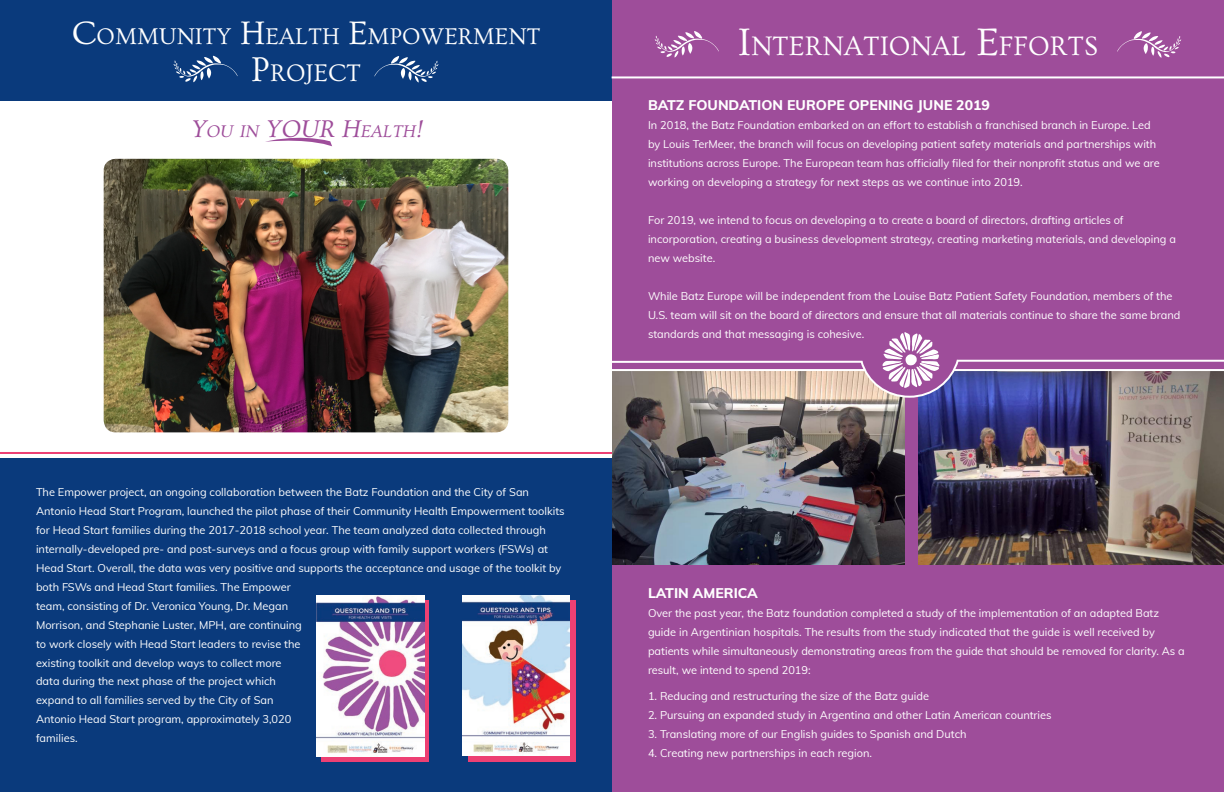
<style>
.page{position:relative;width:1224px;height:792px;background:#fff}
.page>*{position:absolute;margin:0;border:0;box-sizing:border-box;transform-origin:0 0}
.t1{font:34px "Ovo";color:#fff}
.t2{font:28px "Ovo";color:#fff}
.t3{font:25.2px "Ovo";color:#fff}
.t4{font:23.8px "Ovo";color:#fff}
.Paragraph_Style_2{font:italic 17.7px "Ovo";color:#9e4d9a}
.Paragraph_Style_2-2{font:800 14px "Muli";color:#fff}
.Paragraph_Style_2-3{font:11px/19px "Muli";color:#fff}
.s1{font-size:40px}
.s2{font-size:34px}
.s3{font-size:36px}
.s4{font-size:25.3px}
</style>
<div class="page">
<div style="left:612px;top:0;width:612px;height:368px;background:#9e4d9a"></div>
<div style="left:612px;top:362px;width:612px;height:430px;background:#9e4d9a"></div>
<img style="left:612px;top:371px;width:292px;height:193px">
<img style="left:918px;top:371px;width:306px;height:193px">
<hr style="left:957px;top:360px;width:267px;height:2px;background:#fff">
<hr style="left:603px;top:369px;width:621px;height:2px;background:#fff">
<hr style="left:603px;top:361px;width:259px;height:2px;background:#fff">
<svg style="left:859px;top:332px;width:101px;height:67px"></svg>
<svg style="left:655px;top:31px;width:64px;height:27px"></svg>
<svg style="left:1117px;top:31px;width:64px;height:27px"></svg>
<div style="left:0;top:0;width:612px;height:101px;background:#0a3a7c"></div>
<svg style="left:173px;top:56px;width:65px;height:26px"></svg>
<svg style="left:374px;top:56px;width:65px;height:27px"></svg>
<svg style="left:265px;top:137px;width:67px;height:9px"></svg>
<div style="left:0;top:459px;width:612px;height:333px;background:#0a3a7c"></div>
<hr style="left:0;top:452px;width:612px;height:2px;background:#ed4074">
<hr style="left:612px;top:76px;width:612px;height:2px;background:#fff">
<img style="left:104px;top:159px;width:404px;height:273px">
<div style="left:321px;top:600px;width:108px;height:161px;background:#ed4073"></div>
<img style="left:317px;top:596px;width:108px;height:161px">
<div style="left:468px;top:600px;width:108px;height:161px;background:linear-gradient(to right,#ed4073,#ed4073)"></div>
<img style="left:462px;top:596px;width:107px;height:159px">
<p class="t1" style="left:72px;top:15px;width:24px">C</p>
<p class="t2" style="left:738px;top:31px;width:359px"><span class="s1">I</span>NTERNATIONAL <span class="s1">E</span>FFORTS</p>
<p class="t4" style="left:97px;top:24px;width:445px">OMMUNITY <span class="s2">H</span>EALTH <span class="s2">E</span>MPOWERMENT</p>
<p class="t3" style="left:251px;top:59px;width:112px"><span class="s3">P</span>ROJECT</p>
<p class="Paragraph_Style_2" style="left:190px;top:121px;width:238px"><span class="s4">Y</span>OU IN <span class="s4">YOUR</span> <span class="s4">H</span>EALTH<span class="s4">!</span></p>
<p class="Paragraph_Style_2-2" style="left:648px;top:95px;width:343px">BATZ FOUNDATION EUROPE OPENING JUNE 2019</p>
<p class="Paragraph_Style_2-3" style="left:648px;top:115px;width:513px">In 2018, the Batz Foundation embarked on an effort to establish a franchised branch in Europe. Led by Louis TerMeer, the branch will focus on developing patient safety materials and partnerships with institutions across Europe. The European team has officially filed for their nonprofit status and we are working on developing a strategy for next steps as we continue into 2019.</p>
<p class="Paragraph_Style_2-3" style="left:648px;top:210px;width:530px">For 2019, we intend to focus on developing a to create a board of directors, drafting articles of incorporation, creating a business development strategy, creating marketing materials, and developing a new website.</p>
<p class="Paragraph_Style_2-3" style="left:648px;top:286px;width:534px">While Batz Europe will be independent from the Louise Batz Patient Safety Foundation, members of the<br>U.S. team will sit on the board of directors and ensure that all materials continue to share the same brand standards and that messaging is cohesive.</p>
<p class="Paragraph_Style_2-3" style="left:36px;top:482px;width:530px">The Empower project, an ongoing collaboration between the Batz Foundation and the City of San Antonio Head Start Program, launched the pilot phase of their Community Health Empowerment toolkits for Head Start families during the 2017-2018 school year. The team analyzed data collected through internally-developed pre- and post-surveys and a focus group with family support workers (FSWs) at Head Start. Overall, the data was very positive and supports the acceptance and usage of the toolkit by both FSWs and Head Start families. The Empower<br>team, consisting of Dr. Veronica Young, Dr. Megan<br>Morrison, and Stephanie Luster, MPH, are continuing<br>to work closely with Head Start leaders to revise the<br>existing toolkit and develop ways to collect more<br>data during the next phase of the project which<br>expand to all families served by the City of San<br>Antonio Head Start program, approximately 3,020<br>families.</p>
<p class="Paragraph_Style_2-2" style="left:648px;top:583px;width:111px">LATIN AMERICA</p>
<p class="Paragraph_Style_2-3" style="left:648px;top:603px;width:538px">Over the past year, the Batz foundation completed a study of the implementation of an adapted Batz guide in Argentinian hospitals. The results from the study indicated that the guide is well received by patients while simultaneously demonstrating areas from the guide that should be removed for clarity. As a result, we intend to spend 2019:</p>
<p class="Paragraph_Style_2-3" style="left:648px;top:686px;width:283px">1. Reducing and restructuring the size of the Batz guide</p>
<p class="Paragraph_Style_2-3" style="left:648px;top:705px;width:405px">2. Pursuing an expanded study in Argentina and other Latin American countries</p>
<p class="Paragraph_Style_2-3" style="left:648px;top:724px;width:320px">3. Translating more of our English guides to Spanish and Dutch</p>
<p class="Paragraph_Style_2-3" style="left:648px;top:743px;width:226px">4. Creating new partnerships in each region.</p>
</div>
